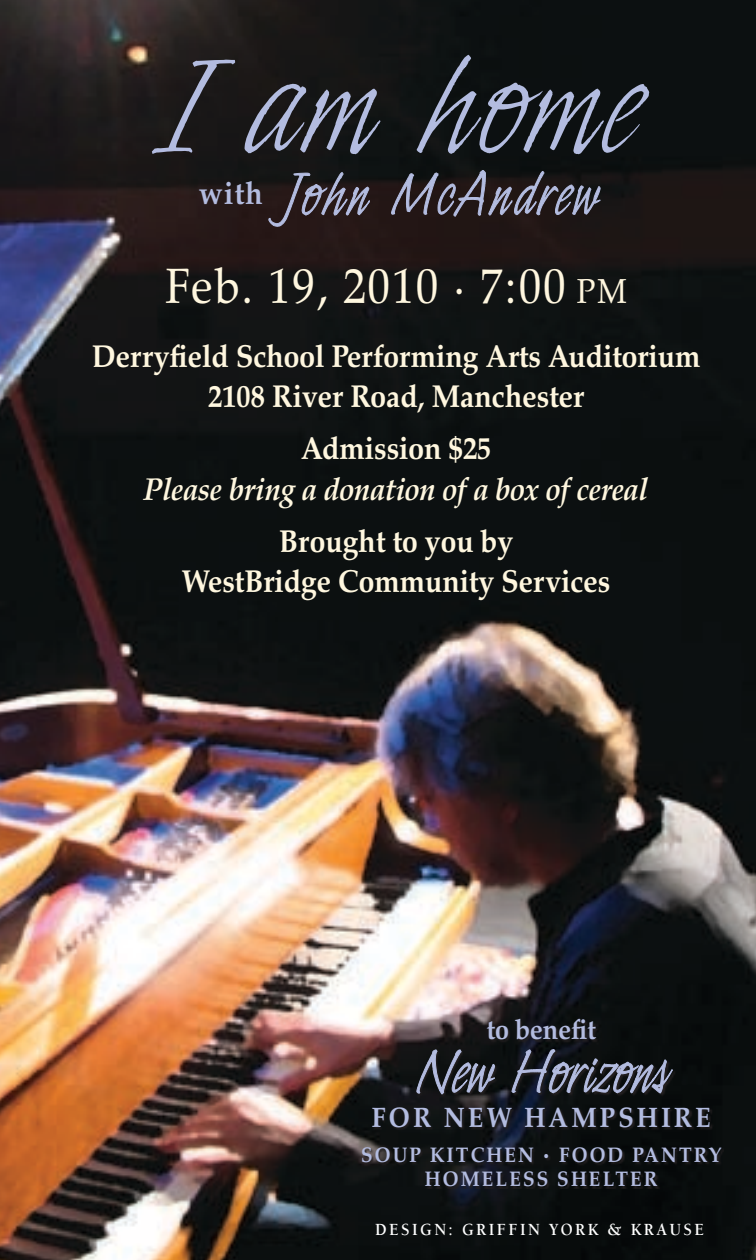
<style>
.page{position:relative;width:756px;height:1260px;background:#fff}
.page>*{position:absolute;margin:0;border:0;box-sizing:border-box;transform-origin:0 0}
.t1{font:147px "OPTI Ingram Five";color:#b3bce0}
.t2{font:63px "OPTI Ingram Five";letter-spacing:.04em;color:#b3bce0;scale:.92 1}
.t3{font:63px "OPTI Ingram Five";color:#b3bce0;scale:.92 1}
.t4{font:49px "Zapf Calligraphic 801 BT";letter-spacing:.05em;color:#fff7df;scale:.92 1}
.t5{font:700 31.5px/40.2px "Zapf Calligraphic 801 BT";color:#fff7df;text-align:center;scale:.92 1}
.t6{font:italic 700 31.5px "Zapf Calligraphic 801 BT";color:#fff7df;scale:.92 1}
.t7{font:700 31.5px "Zapf Calligraphic 801 BT";color:#b3bce0;scale:.92 1}
.t8{font:700 28px "Zapf Calligraphic 801 BT";letter-spacing:.12em;color:#b3bce0;scale:.92 1}
.t9{font:700 21px/24.5px "Zapf Calligraphic 801 BT";letter-spacing:.11em;color:#b3bce0;scale:.92 1}
.t10{font:700 17.5px "Berkeley";letter-spacing:.15em;color:#fff;scale:.92 1}
.s1{font-size:157.5px}
.s2{font-size:70px}
.s3{font-size:34.3px}
</style>
<div class="page">
<img style="left:0;top:0;width:756px;height:1260px">
<svg style="left:364px;top:1021px;width:360px;height:168px;background:#161719"></svg>
<svg style="left:416px;top:1049px;width:79px;height:47px;background:#2c2f35"></svg>
<svg style="left:511px;top:1049px;width:162px;height:57px;background:#252930"></svg>
<svg style="left:268px;top:171px;width:102px;height:56px;background:#342c30"></svg>
<svg style="left:391px;top:169px;width:210px;height:57px;background:#2f2a2d"></svg>
<h1 class="t1" style="left:161px;top:38px;width:479px"><span class="s1">I</span> am home</h1>
<p class="t7" style="left:199px;top:173px;width:71px">with</p>
<h2 class="t2" style="left:279px;top:165px;width:349px"><span class="s2">J</span>ohn <span class="s2">M</span>c<span class="s2">A</span>ndrew</h2>
<h3 class="t4" style="left:166px;top:255px;width:503px">Feb. 19, 2010 . 7:00 <span class="s3">pm</span></h3>
<p class="t5" style="left:92px;top:336px;width:663px">Derryfield School Performing Arts Auditorium<br>2108 River Road, Manchester</p>
<p class="t5" style="left:301px;top:428px;width:208px">Admission $25</p>
<p class="t6" style="left:144px;top:469px;width:549px">Please bring a donation of a box of cereal</p>
<p class="t5" style="left:182px;top:521px;width:467px">Brought to you by<br>WestBridge Community Services</p>
<p class="t8" style="left:487px;top:1012px;width:120px">to benefit</p>
<h2 class="t3" style="left:415px;top:1043px;width:275px"><span class="s2">N</span>ew <span class="s2">H</span>orizons</h2>
<p class="t8" style="left:372px;top:1100px;width:370px">for New Hampshire</p>
<p class="t9" style="left:425px;top:1142px;width:324px;text-indent:-64px">Soup Kitchen <sup>.</sup> Food PantrY<br>HOME</p>
<p class="t9" style="left:496px;top:1167px;width:30px">LESS</p>
<p class="t9" style="left:557px;top:1167px;width:80px">SHELTER</p>
<p class="t10" style="left:375px;top:1220px;width:359px">DESIGN: GRIFFIN YORK &amp; KRAUSE</p>
</div>
